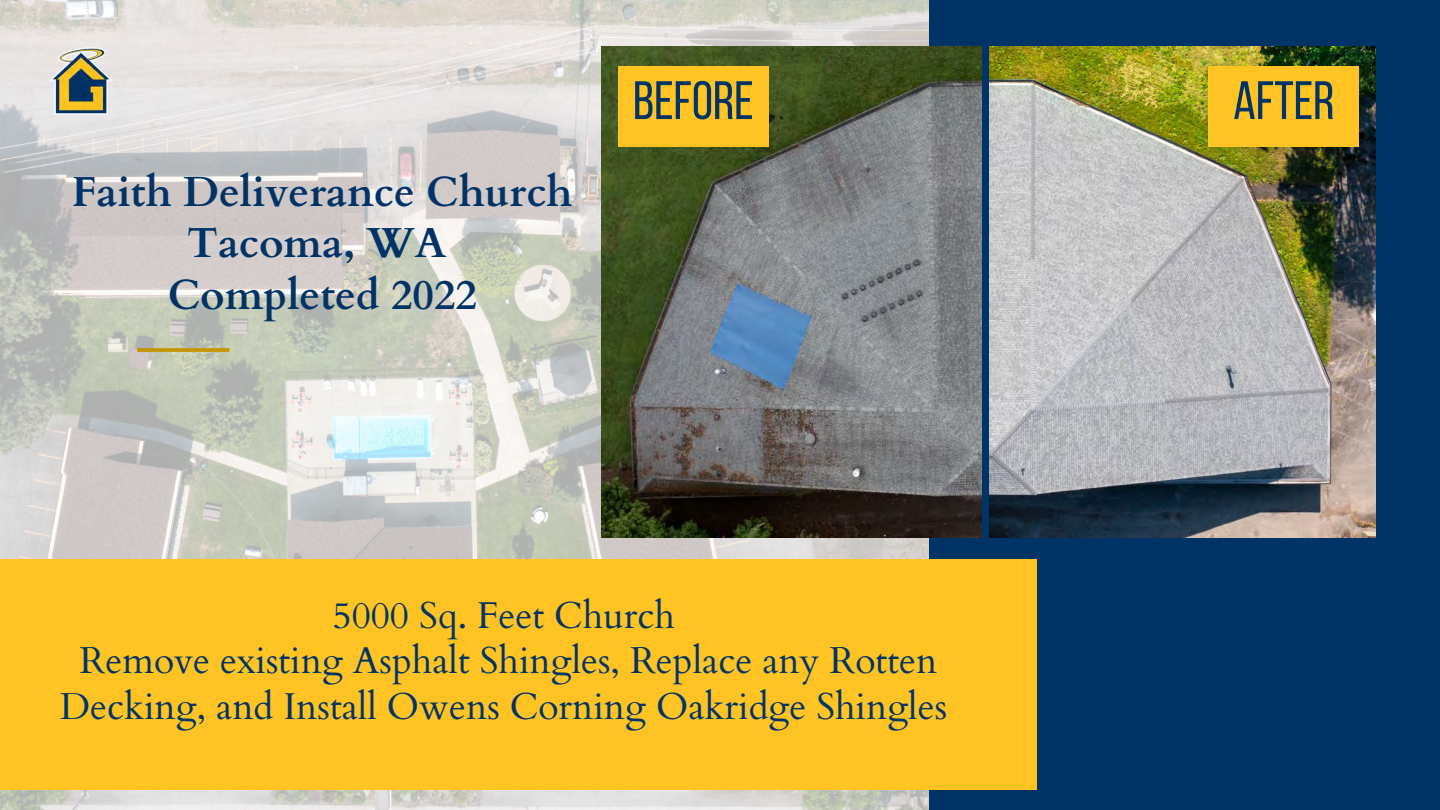
<style>
.page{position:relative;width:1440px;height:810px;background:#fff}
.page>*{position:absolute;margin:0;border:0;box-sizing:border-box;transform-origin:0 0}
.t1{font:54px "Bebas Neue";color:#036}
.t2{font:700 42px "Cardo";color:#036}
.t3{font:37.4px/45.6px "Cardo";color:#036;text-align:center}
</style>
<div class="page">
<img style="left:0;top:0;width:930px;height:810px">
<div style="left:930px;top:0;width:510px;height:810px;background:#036"></div>
<div style="left:0;top:560px;width:1036px;height:230px;background:#ffc323"></div>
<svg style="left:137px;top:348px;width:92px;height:4px"></svg>
<img style="left:25px;top:25px;width:112px;height:112px">
<img style="left:601px;top:47px;width:381px;height:491px">
<img style="left:989px;top:47px;width:386px;height:491px">
<div style="left:1209px;top:66px;width:150px;height:81px;background:#ffc323"></div>
<div style="left:618px;top:66px;width:151px;height:81px;background:#ffc323"></div>
<p class="t2" style="left:72px;top:164px;width:502px">Faith Deliverance Church</p>
<p class="t2" style="left:187px;top:216px;width:261px">Tacoma, WA</p>
<p class="t2" style="left:168px;top:268px;width:311px">Completed 2022</p>
<p class="t1" style="left:633px;top:79px;width:122px">BEFORE</p>
<p class="t1" style="left:1233px;top:79px;width:103px">AFTER</p>
<p class="t3" style="left:333px;top:593px;width:344px">5000 Sq. Feet Church</p>
<p class="t3" style="left:60px;top:639px;width:889px">Remove existing Asphalt Shingles, Replace any Rotten<br>Decking, and Install Owens Corning Oakridge Shingles</p>
</div>
